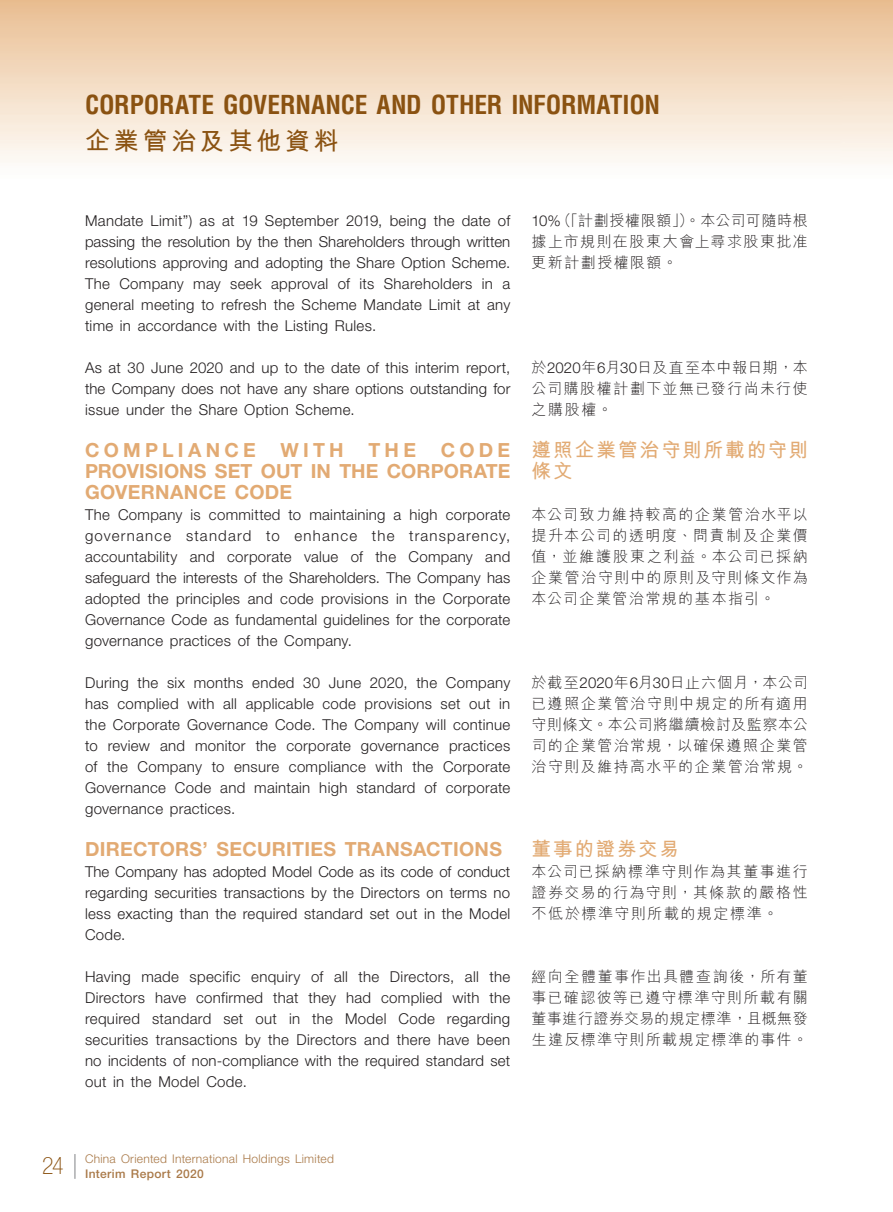
<style>
.page{position:relative;width:893px;height:1212px;background:#fff}
.page>*{position:absolute;margin:0;border:0;box-sizing:border-box;transform-origin:0 0}
.t1{font:700 condensed 25.5px "Helvetica LT Std";letter-spacing:-.01em;color:#8a5211}
.t2{font:700 24.75px "M Hei HK";letter-spacing:.16em;color:#8a5211}
._03_H1{font:700 19.5px/21px "Helvetica Neue LT Std";letter-spacing:.015em;color:#e2aa73;text-align:justify}
._03_H1-2{font:700 19.5px/21px "M Hei HK";letter-spacing:.1em;color:#e2aa73}
._03_H1-3{font:700 19.5px "Helvetica Neue LT Std";letter-spacing:.22em;color:#e2aa73}
._11_P0{font:300 15px/21px "Helvetica Neue LT Std";letter-spacing:.015em;color:#231f20;text-align:justify}
._01_Body_Text{font:300 15px/21px "Helvetica Neue LT Std";letter-spacing:.02em;color:#231f20;text-align:justify}
._11_P0-2{font:300 15px/21px "M Hei HK";letter-spacing:.09em;color:#231f20;text-align:justify}
.t3{font:300 12px "Helvetica Neue LT Std";letter-spacing:.02em;color:#a97948}
.t4{font:500 12px "Helvetica Neue LT Std";letter-spacing:.03em;color:#a97948}
.s1{font-family:"Helvetica Neue LT Std"}
</style>
<div class="page">
<svg style="left:75px;top:1154px;width:1px;height:25px"></svg>
<h1 class="t1" style="left:85px;top:88px;width:577px">CORPORATE GOVERNANCE AND OTHER INFORMATION</h1>
<h2 class="t2" style="left:85px;top:123px;width:255px">企業管治及其他資料</h2>
<p class="_01_Body_Text" style="left:85px;top:210px;width:427px">Mandate Limit”) as at 19 September 2019, being the date of passing the resolution by the then Shareholders through written resolutions approving and adopting the Share Option Scheme.<br>The Company may seek approval of its Shareholders in a general meeting to refresh the Scheme Mandate Limit at any time in accordance with the Listing Rules.</p>
<p class="_01_Body_Text" style="left:85px;top:357px;width:427px">As at 30 June 2020 and up to the date of this interim report, the Company does not have any share options outstanding for issue under the Share Option Scheme.</p>
<p class="_03_H1-3" style="left:85px;top:438px;width:172px">COMPLIANCE</p>
<p class="_03_H1" style="left:281px;top:439px;width:65px">WITH</p>
<p class="_03_H1" style="left:368px;top:439px;width:49px">THE</p>
<p class="_03_H1" style="left:85px;top:439px;width:427px;text-indent:356px">CODE PROVISIONS SET OUT IN THE CORPORATE GOVERNANCE CODE</p>
<p class="_11_P0" style="left:85px;top:504px;width:427px">The Company is committed to maintaining a high corporate governance standard to enhance the transparency, accountability and corporate value of the Company and safeguard the interests of the Shareholders. The Company has adopted the principles and code provisions in the Corporate Governance Code as fundamental guidelines for the corporate governance practices of the Company.</p>
<p class="_11_P0" style="left:85px;top:672px;width:427px">During the six months ended 30 June 2020, the Company has complied with all applicable code provisions set out in the Corporate Governance Code. The Company will continue to review and monitor the corporate governance practices of the Company to ensure compliance with the Corporate Governance Code and maintain high standard of corporate governance practices.</p>
<p class="_03_H1" style="left:85px;top:838px;width:419px">DIRECTORS’ SECURITIES TRANSACTIONS</p>
<p class="_11_P0" style="left:85px;top:861px;width:427px">The Company has adopted Model Code as its code of conduct regarding securities transactions by the Directors on terms no less exacting than the required standard set out in the Model Code.</p>
<p class="_11_P0" style="left:85px;top:966px;width:427px">Having made specific enquiry of all the Directors, all the Directors have confirmed that they had complied with the required standard set out in the Model Code regarding securities transactions by the Directors and there have been no incidents of non-compliance with the required standard set out in the Model Code.</p>
<p class="_11_P0-2" style="left:531px;top:210px;width:278px"><span class="s1">10%</span>（「計劃授權限額」）。本公司可隨時根據上市規則在股東大會上尋求股東批准更新計劃授權限額。</p>
<p class="_11_P0-2" style="left:531px;top:357px;width:278px">於<span class="s1">2020</span>年<span class="s1">6</span>月<span class="s1">30</span>日及直至本中報日期，本公司購股權計劃下並無已發行尚未行使之購股權。</p>
<p class="_03_H1-2" style="left:531px;top:438px;width:278px">遵照企業管治守則所載的守則條文</p>
<p class="_11_P0-2" style="left:531px;top:504px;width:278px">本公司致力維持較高的企業管治水平以提升本公司的透明度、問責制及企業價值，並維護股東之利益。本公司已採納企業管治守則中的原則及守則條文作為本公司企業管治常規的基本指引。</p>
<p class="_11_P0-2" style="left:531px;top:672px;width:278px">於截至<span class="s1">2020</span>年<span class="s1">6</span>月<span class="s1">30</span>日止六個月，本公司已遵照企業管治守則中規定的所有適用守則條文。本公司將繼續檢討及監察本公司的企業管治常規，以確保遵照企業管治守則及維持高水平的企業管治常規。</p>
<p class="_03_H1-2" style="left:531px;top:837px;width:149px">董事的證券交易</p>
<p class="_11_P0-2" style="left:531px;top:861px;width:278px">本公司已採納標準守則作為其董事進行證券交易的行為守則，其條款的嚴格性不低於標準守則所載的規定標準。</p>
<p class="_11_P0-2" style="left:531px;top:966px;width:278px">經向全體董事作出具體查詢後，所有董事已確認彼等已遵守標準守則所載有關董事進行證券交易的規定標準，且概無發生違反標準守則所載規定標準的事件。</p>
<p class="t3" style="left:85px;top:1151px;width:250px">China Oriented International Holdings Limited</p>
<p class="t4" style="left:42px;top:1167px;width:163px"><sup>24</sup> Interim Report 2020</p>
</div>
